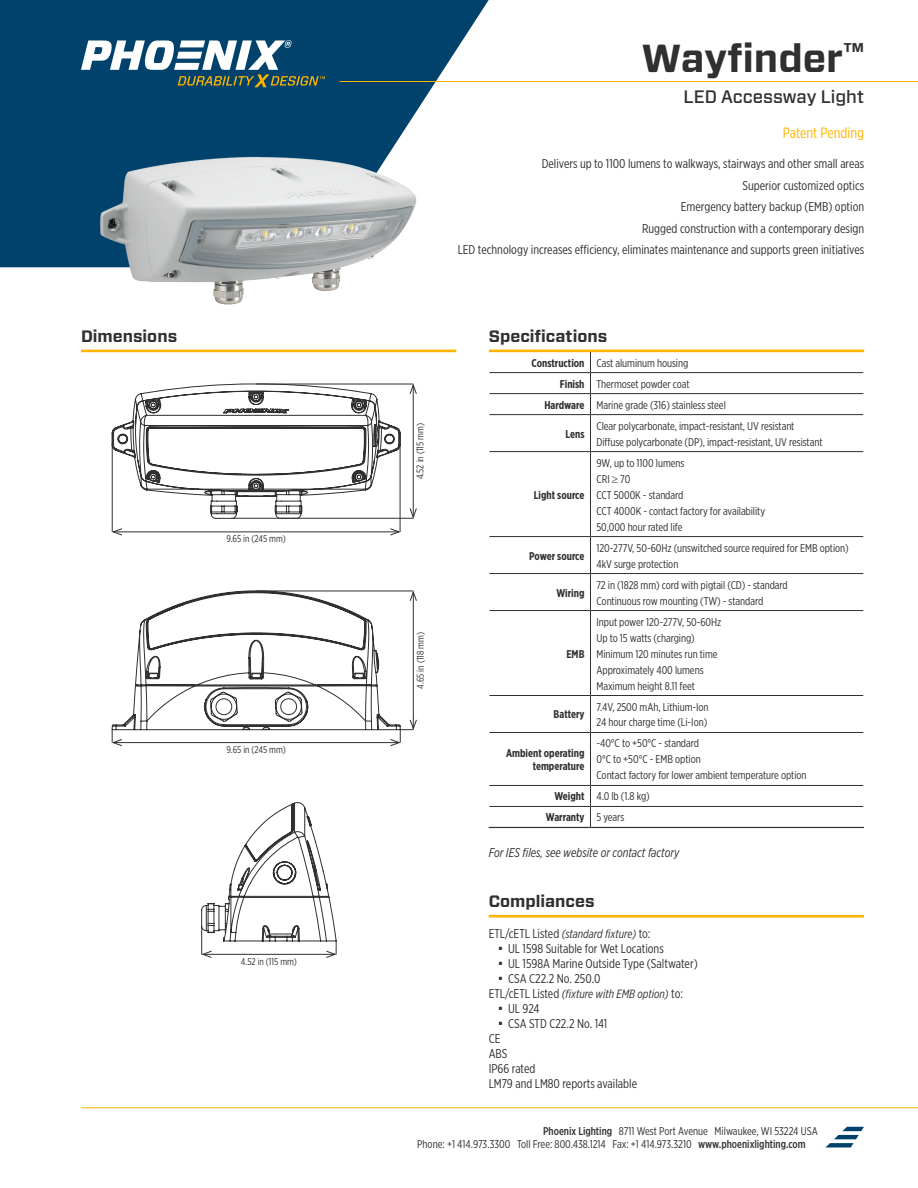
<style>
.page{position:relative;width:918px;height:1188px;background:#fff}
.page>*{position:absolute;margin:0;border:0;box-sizing:border-box;transform-origin:0 0}
.t1{font:700 39px "Forza";letter-spacing:-.005em;color:#312f30}
.t2{font:500 18px "Forza";color:#312f30}
.Section_Header{font:700 16.5px "Forza";color:#312f30}
.Patent_Information{font:15px "Gotham X Narrow";color:#ffb500}
.Product_Description{font:12.75px "Gotham X Narrow";color:#312f30}
.Body{font:12.75px "Gotham X Narrow";color:#312f30}
.Body-2{font:italic 12.75px "Gotham X Narrow";color:#312f30}
.Body-3{font:italic 12px "Gotham X Narrow";color:#312f30}
.Table_Body{font:11.25px/12.8px "Gotham X Narrow";letter-spacing:-.005em;color:#312f30}
.Table_Headers{font:700 11.25px/12.8px "Gotham X Narrow";color:#312f30;text-align:right}
.Diagram_Dimensions{font:9.75px "Gotham X Narrow";color:#312f30}
.s1{font-style:italic;font-size:12px}
.s2{font-family:"Forza"}
.s3{font-style:normal;font-size:12.75px}
.s4{font-weight:500}
</style>
<div class="page">
<hr style="left:81px;top:350px;width:375px;height:2px;background:#ffb500">
<hr style="left:489px;top:350px;width:375px;height:2px;background:#ffb500">
<svg style="left:0;top:0;width:489px;height:267px;fill:#00426b"></svg>
<hr style="left:340px;top:81px;width:578px;height:1px;background:#ffb500">
<svg style="left:81px;top:40px;width:244px;height:47px"></svg>
<hr style="left:81px;top:1107px;width:837px;height:1px;background:#ffb500">
<svg style="left:825px;top:1127px;width:39px;height:21px"></svg>
<hr style="left:489px;top:372px;width:101px;height:1px;background:#312f30">
<svg style="left:590px;top:352px;width:1px;height:62px"></svg>
<hr style="left:590px;top:415px;width:1px;height:36px;background:#312f30">
<hr style="left:590px;top:452px;width:1px;height:84px;background:#312f30">
<hr style="left:590px;top:537px;width:1px;height:36px;background:#312f30">
<hr style="left:590px;top:574px;width:1px;height:36px;background:#312f30">
<hr style="left:590px;top:611px;width:1px;height:84px;background:#312f30">
<hr style="left:590px;top:696px;width:1px;height:36px;background:#312f30">
<hr style="left:590px;top:733px;width:1px;height:52px;background:#312f30">
<hr style="left:590px;top:372px;width:273px;height:1px;background:#312f30">
<hr style="left:489px;top:393px;width:101px;height:1px;background:#312f30">
<hr style="left:590px;top:393px;width:273px;height:1px;background:#312f30">
<hr style="left:489px;top:414px;width:101px;height:1px;background:#312f30">
<hr style="left:590px;top:610px;width:273px;height:1px;background:#312f30">
<hr style="left:590px;top:695px;width:273px;height:1px;background:#312f30">
<hr style="left:590px;top:732px;width:273px;height:1px;background:#312f30">
<hr style="left:590px;top:785px;width:273px;height:1px;background:#312f30">
<hr style="left:590px;top:806px;width:273px;height:1px;background:#312f30">
<hr style="left:590px;top:414px;width:273px;height:1px;background:#312f30">
<hr style="left:489px;top:610px;width:101px;height:1px;background:#312f30">
<hr style="left:489px;top:695px;width:101px;height:1px;background:#312f30">
<hr style="left:489px;top:732px;width:101px;height:1px;background:#312f30">
<hr style="left:489px;top:785px;width:101px;height:1px;background:#312f30">
<hr style="left:489px;top:806px;width:101px;height:1px;background:#312f30">
<svg style="left:590px;top:786px;width:1px;height:41px"></svg>
<hr style="left:489px;top:451px;width:101px;height:1px;background:#312f30">
<hr style="left:590px;top:451px;width:273px;height:1px;background:#312f30">
<hr style="left:489px;top:536px;width:101px;height:1px;background:#312f30">
<hr style="left:590px;top:536px;width:273px;height:1px;background:#312f30">
<hr style="left:489px;top:573px;width:101px;height:1px;background:#312f30">
<hr style="left:489px;top:827px;width:101px;height:1px;background:#312f30">
<hr style="left:590px;top:827px;width:274px;height:1px;background:#312f30">
<hr style="left:590px;top:573px;width:273px;height:1px;background:#312f30">
<hr style="left:489px;top:915px;width:375px;height:3px;background:#ffb500">
<img style="left:85px;top:139px;width:345px;height:166px">
<hr style="left:113px;top:532px;width:286px;height:1px;background:#312f30">
<svg style="left:112px;top:528px;width:11px;height:8px"></svg>
<svg style="left:390px;top:528px;width:10px;height:8px"></svg>
<hr style="left:400px;top:445px;width:1px;height:87px;background:#312f30">
<hr style="left:112px;top:445px;width:1px;height:87px;background:#312f30">
<hr style="left:413px;top:385px;width:1px;height:132px;background:#312f30">
<svg style="left:409px;top:508px;width:8px;height:11px"></svg>
<svg style="left:409px;top:383px;width:8px;height:12px"></svg>
<hr style="left:233px;top:518px;width:180px;height:1px;background:#312f30">
<hr style="left:256px;top:384px;width:157px;height:1px;background:#312f30">
<svg style="left:201px;top:802px;width:136px;height:156px"></svg>
<svg style="left:111px;top:590px;width:306px;height:157px"></svg>
<svg style="left:112px;top:384px;width:288px;height:135px"></svg>
<h1 class="t1" style="left:642px;top:32px;width:224px">Wayfinder<sup>™</sup></h1>
<h2 class="t2" style="left:684px;top:85px;width:182px">LED Accessway Light</h2>
<p class="Patent_Information" style="left:783px;top:124px;width:83px">Patent Pending</p>
<p class="Product_Description" style="left:542px;top:156px;width:324px">Delivers up to 1100 lumens to walkways, stairways and other small areas</p>
<p class="Product_Description" style="left:743px;top:178px;width:123px">Superior customized optics</p>
<p class="Product_Description" style="left:681px;top:199px;width:185px">Emergency battery backup (EMB) option</p>
<p class="Product_Description" style="left:642px;top:221px;width:224px">Rugged construction with a contemporary design</p>
<p class="Product_Description" style="left:458px;top:242px;width:408px">LED technology increases efficiency, eliminates maintenance and supports green initiatives</p>
<h3 class="Section_Header" style="left:81px;top:325px;width:98px">Dimensions</h3>
<h3 class="Section_Header" style="left:489px;top:325px;width:120px">Specifications</h3>
<p class="Diagram_Dimensions" style="left:226px;top:533px;width:61px">9.65 in (245 mm)</p>
<p class="Diagram_Dimensions" style="left:226px;top:744px;width:61px">9.65 in (245 mm)</p>
<p class="Diagram_Dimensions" style="left:241px;top:956px;width:58px">4.52 in (115 mm)</p>
<p class="Diagram_Dimensions" style="left:414px;top:479px;width:58px;rotate:-90deg">4.52 in (115 mm)</p>
<p class="Diagram_Dimensions" style="left:414px;top:689px;width:58px;rotate:-90deg">4.65 in (118 mm)</p>
<p class="Table_Headers" style="left:532px;top:356px;width:54px">Construction</p>
<p class="Table_Body" style="left:596px;top:356px;width:93px">Cast aluminum housing</p>
<p class="Table_Headers" style="left:560px;top:377px;width:26px">Finish</p>
<p class="Table_Body" style="left:596px;top:377px;width:95px">Thermoset powder coat</p>
<p class="Table_Headers" style="left:544px;top:398px;width:42px">Hardware</p>
<p class="Table_Body" style="left:596px;top:398px;width:131px">Marine grade (316) stainless steel</p>
<p class="Table_Headers" style="left:566px;top:427px;width:20px">Lens</p>
<p class="Table_Body" style="left:596px;top:419px;width:200px">Clear polycarbonate, impact-resistant, UV resistant</p>
<p class="Table_Body" style="left:596px;top:435px;width:228px">Diffuse polycarbonate (DP), impact-resistant, UV resistant</p>
<p class="Table_Headers" style="left:534px;top:488px;width:52px">Light source</p>
<p class="Table_Headers" style="left:529px;top:549px;width:57px">Power source</p>
<p class="Table_Headers" style="left:556px;top:586px;width:30px">Wiring</p>
<p class="Table_Headers" style="left:567px;top:647px;width:19px">EMB</p>
<p class="Table_Headers" style="left:554px;top:708px;width:32px">Battery</p>
<p class="Table_Headers" style="left:506px;top:747px;width:80px">Ambient operating temperature</p>
<p class="Table_Body" style="left:596px;top:456px;width:89px">9W, up to 1100 lumens</p>
<p class="Table_Body" style="left:596px;top:472px;width:35px">CRI ≥ 70</p>
<p class="Table_Body" style="left:596px;top:488px;width:88px">CCT 5000K - standard</p>
<p class="Table_Body" style="left:596px;top:504px;width:170px">CCT 4000K - contact factory for availability</p>
<p class="Table_Body" style="left:596px;top:520px;width:88px">50,000 hour rated life</p>
<p class="Table_Body" style="left:596px;top:541px;width:254px">120-277V, 50-60Hz (unswitched source required for EMB option)</p>
<p class="Table_Body" style="left:596px;top:557px;width:83px">4kV surge protection</p>
<p class="Table_Body" style="left:596px;top:578px;width:193px">72 in (1828 mm) cord with pigtail (CD) - standard</p>
<p class="Table_Body" style="left:596px;top:594px;width:168px">Continuous row mounting (TW) - standard</p>
<p class="Table_Body" style="left:596px;top:615px;width:126px">Input power 120-277V, 50-60Hz</p>
<p class="Table_Body" style="left:596px;top:631px;width:100px">Up to 15 watts (charging)</p>
<p class="Table_Body" style="left:596px;top:647px;width:123px">Minimum 120 minutes run time</p>
<p class="Table_Body" style="left:596px;top:663px;width:109px">Approximately 400 lumens</p>
<p class="Table_Body" style="left:596px;top:679px;width:100px">Maximum height 8.11 feet</p>
<p class="Table_Body" style="left:596px;top:700px;width:114px">7.4V, 2500 mAh, Lithium-Ion</p>
<p class="Table_Body" style="left:596px;top:716px;width:112px">24 hour charge time (Li-Ion)</p>
<p class="Table_Body" style="left:596px;top:737px;width:104px">-40°C to +50°C - standard</p>
<p class="Table_Body" style="left:596px;top:753px;width:106px">0°C to +50°C - EMB option</p>
<p class="Table_Body" style="left:596px;top:769px;width:212px">Contact factory for lower ambient temperature option</p>
<p class="Table_Headers" style="left:554px;top:790px;width:32px">Weight</p>
<p class="Table_Body" style="left:596px;top:790px;width:55px">4.0 lb (1.8 kg)</p>
<p class="Table_Headers" style="left:546px;top:811px;width:40px">Warranty</p>
<p class="Table_Body" style="left:596px;top:811px;width:29px">5 years</p>
<p class="Body-2" style="left:489px;top:845px;width:192px">For IES files, see website or contact factory</p>
<p class="Section_Header" style="left:489px;top:890px;width:107px">Compliances</p>
<p class="Body" style="left:489px;top:926px;width:163px">ETL/cETL Listed <span class="s1">(standard fixture)</span> to:</p>
<p class="Product_Description" style="left:497px;top:941px;width:168px"><span class="s2">•</span> UL 1598 Suitable for Wet Locations</p>
<p class="Product_Description" style="left:497px;top:956px;width:202px"><span class="s2">•</span> UL 1598A Marine Outside Type (Saltwater)</p>
<p class="Product_Description" style="left:497px;top:971px;width:105px"><span class="s2">•</span> CSA C22.2 No. 250.0</p>
<p class="Body-3" style="left:489px;top:987px;width:196px"><span class="s3">ETL/cETL Listed</span> (fixture with EMB option) <span class="s3">to:</span></p>
<p class="Product_Description" style="left:497px;top:1001px;width:44px"><span class="s2">•</span> UL 924</p>
<p class="Product_Description" style="left:497px;top:1016px;width:112px"><span class="s2">•</span> CSA STD C22.2 No. 141</p>
<p class="Body" style="left:489px;top:1031px;width:13px">CE</p>
<p class="Body" style="left:489px;top:1046px;width:20px">ABS</p>
<p class="Body" style="left:489px;top:1061px;width:48px">IP66 rated</p>
<p class="Body" style="left:489px;top:1076px;width:150px">LM79 and LM80 reports available</p>
<p class="Table_Body" style="left:417px;top:1124px;width:402px;text-indent:126px"><span class="s4">Phoenix Lighting</span> 8711 West Port Avenue Milwaukee, WI 53224 USA<br>Phone: +1 414.973.3300 Toll Free: 800.438.1214 Fax: +1 414.973.3210 <span class="s4">www.phoenixlighting.com</span></p>
</div>
